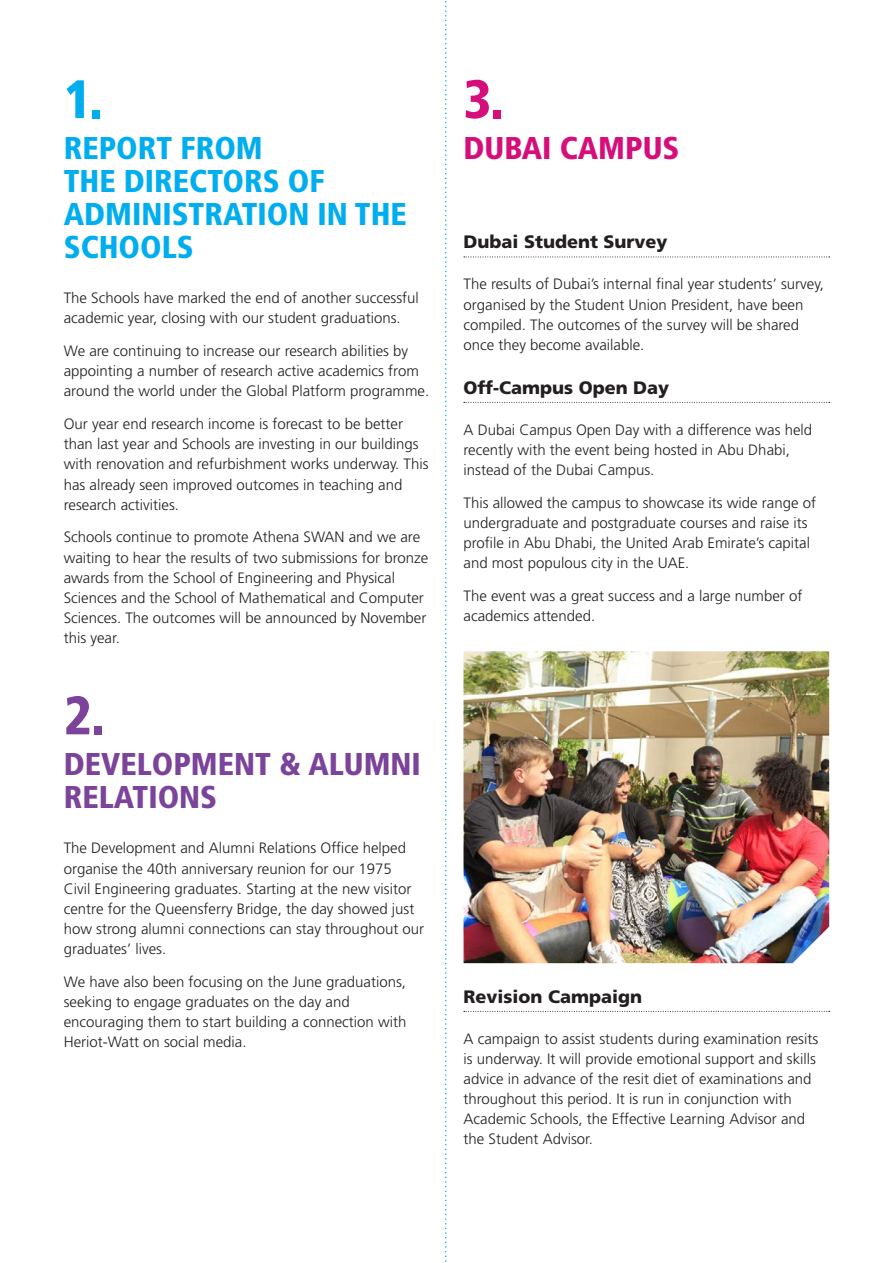
<style>
.page{position:relative;width:893px;height:1263px;background:#fff}
.page>*{position:absolute;margin:0;border:0;box-sizing:border-box;transform-origin:0 0}
.t1{font:900 condensed 54px "Frutiger LT Std";color:#00aeef}
.t2{font:900 condensed 54px "Frutiger LT Std";color:#7b4399}
.t3{font:900 condensed 54px "Frutiger LT Std";color:#d50e7b}
.t4{font:900 condensed 31.5px/33px "Frutiger LT Std";color:#00aeef}
.t5{font:900 condensed 31.5px/33px "Frutiger LT Std";color:#7b4399}
.t6{font:900 condensed 31.5px "Frutiger LT Std";color:#d50e7b}
.t7{font:900 18px "Frutiger LT Std";color:#231f20}
.t8{font:300 15px/20.1px "Frutiger LT Std";color:#231f20}
</style>
<div class="page">
<svg style="left:445px;top:1px;width:2px;height:1261px"></svg>
<svg style="left:464px;top:257px;width:366px;height:1px"></svg>
<svg style="left:464px;top:402px;width:366px;height:1px"></svg>
<svg style="left:464px;top:1011px;width:366px;height:1px"></svg>
<img style="left:463px;top:651px;width:366px;height:312px">
<h1 class="t1" style="left:64px;top:67px;width:40px">1.</h1>
<h2 class="t4" style="left:64px;top:131px;width:345px">REPORT FROM<br>THE DIRECTORS OF<br>ADMINISTRATION IN THE<br>SCHOOLS</h2>
<p class="t8" style="left:64px;top:288px;width:357px">The Schools have marked the end of another successful academic year, closing with our student graduations.</p>
<p class="t8" style="left:64px;top:341px;width:367px">We are continuing to increase our research abilities by appointing a number of research active academics from around the world under the Global Platform programme.</p>
<p class="t8" style="left:64px;top:414px;width:366px">Our year end research income is forecast to be better than last year and Schools are investing in our buildings with renovation and refurbishment works underway. This has already seen improved outcomes in teaching and research activities.</p>
<p class="t8" style="left:64px;top:527px;width:366px">Schools continue to promote Athena SWAN and we are waiting to hear the results of two submissions for bronze awards from the School of Engineering and Physical Sciences and the School of Mathematical and Computer Sciences. The outcomes will be announced by November this year.</p>
<h1 class="t2" style="left:64px;top:683px;width:43px">2.</h1>
<h2 class="t5" style="left:64px;top:747px;width:359px">DEVELOPMENT &amp; ALUMNI<br>RELATIONS</h2>
<p class="t8" style="left:64px;top:838px;width:362px">The Development and Alumni Relations Office helped organise the 40th anniversary reunion for our 1975<br>Civil Engineering graduates. Starting at the new visitor centre for the Queensferry Bridge, the day showed just how strong alumni connections can stay throughout our graduates’ lives.</p>
<p class="t8" style="left:64px;top:972px;width:344px">We have also been focusing on the June graduations, seeking to engage graduates on the day and encouraging them to start building a connection with Heriot-Watt on social media.</p>
<h1 class="t3" style="left:463px;top:67px;width:42px">3.</h1>
<h2 class="t6" style="left:463px;top:129px;width:217px">DUBAI CAMPUS</h2>
<p class="t7" style="left:463px;top:231px;width:206px">Dubai Student Survey</p>
<p class="t8" style="left:463px;top:274px;width:362px">The results of Dubai’s internal final year students’ survey, organised by the Student Union President, have been compiled. The outcomes of the survey will be shared once they become available.</p>
<p class="t7" style="left:463px;top:376px;width:207px">Off-Campus Open Day</p>
<p class="t8" style="left:463px;top:420px;width:350px">A Dubai Campus Open Day with a difference was held recently with the event being hosted in Abu Dhabi, instead of the Dubai Campus.</p>
<p class="t8" style="left:463px;top:493px;width:354px">This allowed the campus to showcase its wide range of undergraduate and postgraduate courses and raise its profile in Abu Dhabi, the United Arab Emirate’s capital and most populous city in the UAE.</p>
<p class="t8" style="left:463px;top:586px;width:340px">The event was a great success and a large number of academics attended.</p>
<p class="t7" style="left:463px;top:985px;width:180px">Revision Campaign</p>
<p class="t8" style="left:463px;top:1029px;width:356px">A campaign to assist students during examination resits is underway. It will provide emotional support and skills advice in advance of the resit diet of examinations and throughout this period. It is run in conjunction with Academic Schools, the Effective Learning Advisor and the Student Advisor.</p>
</div>
